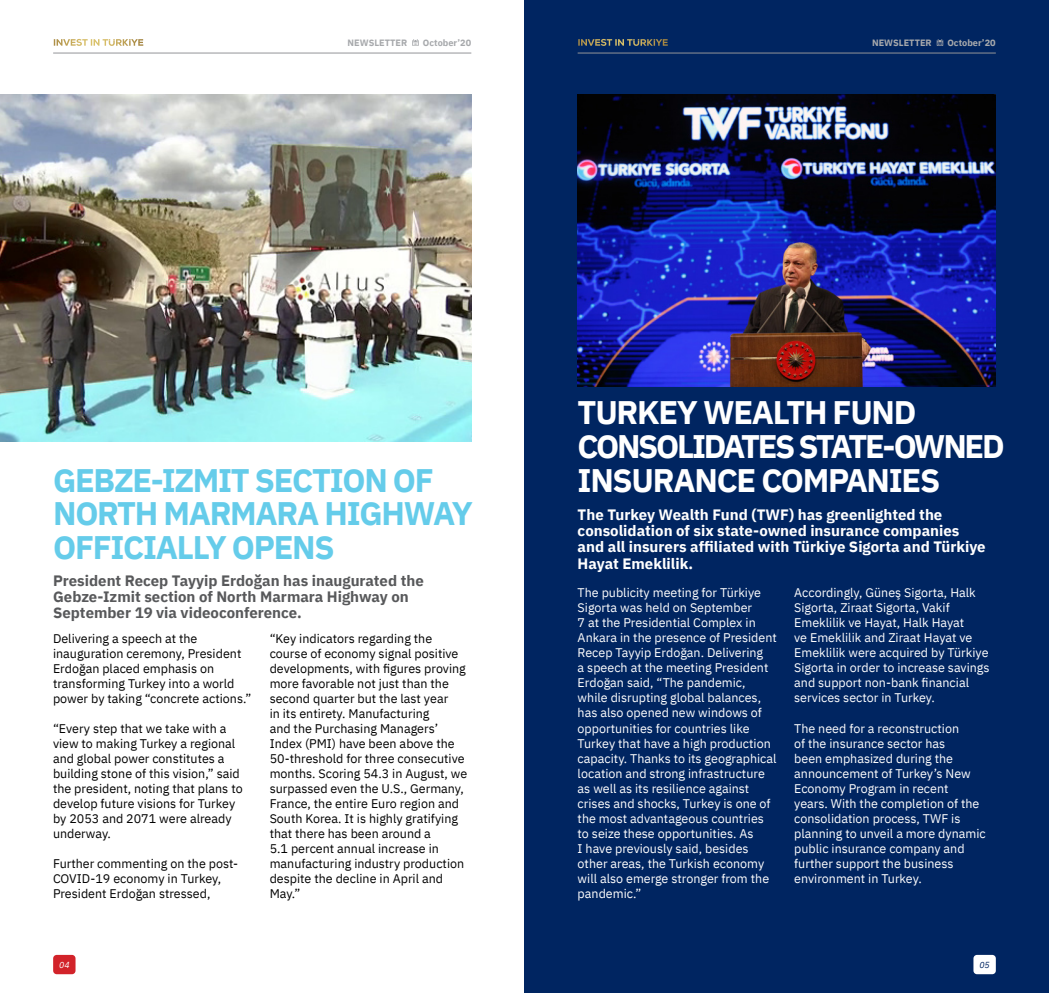
<style>
.page{position:relative;width:1049px;height:993px;background:#fff}
.page>*{position:absolute;margin:0;border:0;box-sizing:border-box;transform-origin:0 0}
.t1{font:700 32.5px/33.8px "IBM Plex Sans";letter-spacing:-.04em;color:#fff}
.t2{font:700 32.5px/33.8px "IBM Plex Sans";letter-spacing:-.04em;color:#65ccea}
.t3{font:700 15px/16.2px "IBM Plex Sans";color:#fff}
.t4{font:700 15px/16.2px "IBM Plex Sans";color:#58595b}
.t5{font:12.5px/15px "IBM Plex Sans";color:#fff}
.t6{font:12.5px/15px "IBM Plex Sans";color:#000}
.t7{font:700 9.12px "IBM Plex Sans";color:#a7a9ac}
.t8{font:italic 8.75px "IBM Plex Sans";color:#fff}
.t9{font:italic 8.75px "IBM Plex Sans";color:#002561}
</style>
<div class="page">
<div style="left:524px;top:0;width:525px;height:992px;background:#002561"></div>
<img style="left:0;top:94px;width:471px;height:347px">
<div style="left:973px;top:954px;width:23px;height:19px;background:#fff;border-radius:4px"></div>
<div style="left:53px;top:954px;width:23px;height:19px;background:#d2232a;border-radius:4px"></div>
<hr style="left:53px;top:53px;width:418px;height:1px;background:#939598">
<hr style="left:578px;top:53px;width:418px;height:1px;background:#939598">
<svg style="left:54px;top:39px;width:89px;height:7px"></svg>
<svg style="left:578px;top:39px;width:90px;height:7px"></svg>
<svg style="left:412px;top:39px;width:7px;height:7px"></svg>
<svg style="left:937px;top:39px;width:6px;height:7px"></svg>
<img style="left:578px;top:94px;width:418px;height:292px">
<p class="t7" style="left:348px;top:35px;width:61px">NEWSLETTER</p>
<p class="t7" style="left:423px;top:35px;width:50px">October’20</p>
<p class="t7" style="left:872px;top:35px;width:61px">NEWSLETTER</p>
<p class="t7" style="left:947px;top:35px;width:50px">October’20</p>
<h1 class="t2" style="left:53px;top:460px;width:421px">GEBZE-IZMIT SECTION OF<br>NORTH MARMARA HIGHWAY<br>OFFICIALLY OPENS</h1>
<p class="t4" style="left:53px;top:571px;width:372px">President Recep Tayyip Erdoğan has inaugurated the<br>Gebze-Izmit section of North Marmara Highway on<br>September 19 via videoconference.</p>
<p class="t6" style="left:53px;top:629px;width:200px">Delivering a speech at the inauguration ceremony, President<br>Erdoğan placed emphasis on transforming Turkey into a world power by taking “concrete actions.”</p>
<p class="t6" style="left:53px;top:719px;width:191px">“Every step that we take with a view to making Turkey a regional and global power constitutes a building stone of this vision,” said the president, noting that plans to develop future visions for Turkey by 2053 and 2071 were already underway.</p>
<p class="t6" style="left:53px;top:854px;width:187px">Further commenting on the post-<br>COVID-19 economy in Turkey,<br>President Erdoğan stressed,</p>
<p class="t6" style="left:270px;top:629px;width:199px">“Key indicators regarding the course of economy signal positive developments, with figures proving more favorable not just than the second quarter but the last year<br>in its entirety. Manufacturing<br>and the Purchasing Managers’<br>Index (PMI) have been above the<br>50-threshold for three consecutive months. Scoring 54.3 in August, we surpassed even the U.S., Germany,<br>France, the entire Euro region and<br>South Korea. It is highly gratifying that there has been around a<br>5.1 percent annual increase in manufacturing industry production despite the decline in April and<br>May.”</p>
<h1 class="t1" style="left:578px;top:393px;width:428px">TURKEY WEALTH FUND<br>CONSOLIDATES STATE-OWNED<br>INSURANCE COMPANIES</h1>
<p class="t3" style="left:578px;top:505px;width:409px">The Turkey Wealth Fund (TWF) has greenlighted the consolidation of six state-owned insurance companies and all insurers affiliated with Türkiye Sigorta and Türkiye Hayat Emeklilik.</p>
<p class="t5" style="left:578px;top:584px;width:201px">The publicity meeting for Türkiye<br>Sigorta was held on September<br>7 at the Presidential Complex in<br>Ankara in the presence of President<br>Recep Tayyip Erdoğan. Delivering<br>a speech at the meeting President<br>Erdoğan said, “The pandemic, while disrupting global balances, has also opened new windows of opportunities for countries like<br>Turkey that have a high production capacity. Thanks to its geographical location and strong infrastructure as well as its resilience against crises and shocks, Turkey is one of the most advantageous countries to seize these opportunities. As<br>I have previously said, besides other areas, the Turkish economy will also emerge stronger from the pandemic.”</p>
<p class="t5" style="left:794px;top:584px;width:197px">Accordingly, Güneş Sigorta, Halk<br>Sigorta, Ziraat Sigorta, Vakif<br>Emeklilik ve Hayat, Halk Hayat<br>ve Emeklilik and Ziraat Hayat ve<br>Emeklilik were acquired by Türkiye<br>Sigorta in order to increase savings and support non-bank financial services sector in Turkey.</p>
<p class="t5" style="left:794px;top:719px;width:193px">The need for a reconstruction<br>of the insurance sector has<br>been emphasized during the announcement of Turkey’s New<br>Economy Program in recent<br>years. With the completion of the consolidation process, TWF is planning to unveil a more dynamic public insurance company and further support the business environment in Turkey.</p>
<p class="t8" style="left:59px;top:957px;width:12px">04</p>
<p class="t9" style="left:979px;top:957px;width:12px">05</p>
</div>
